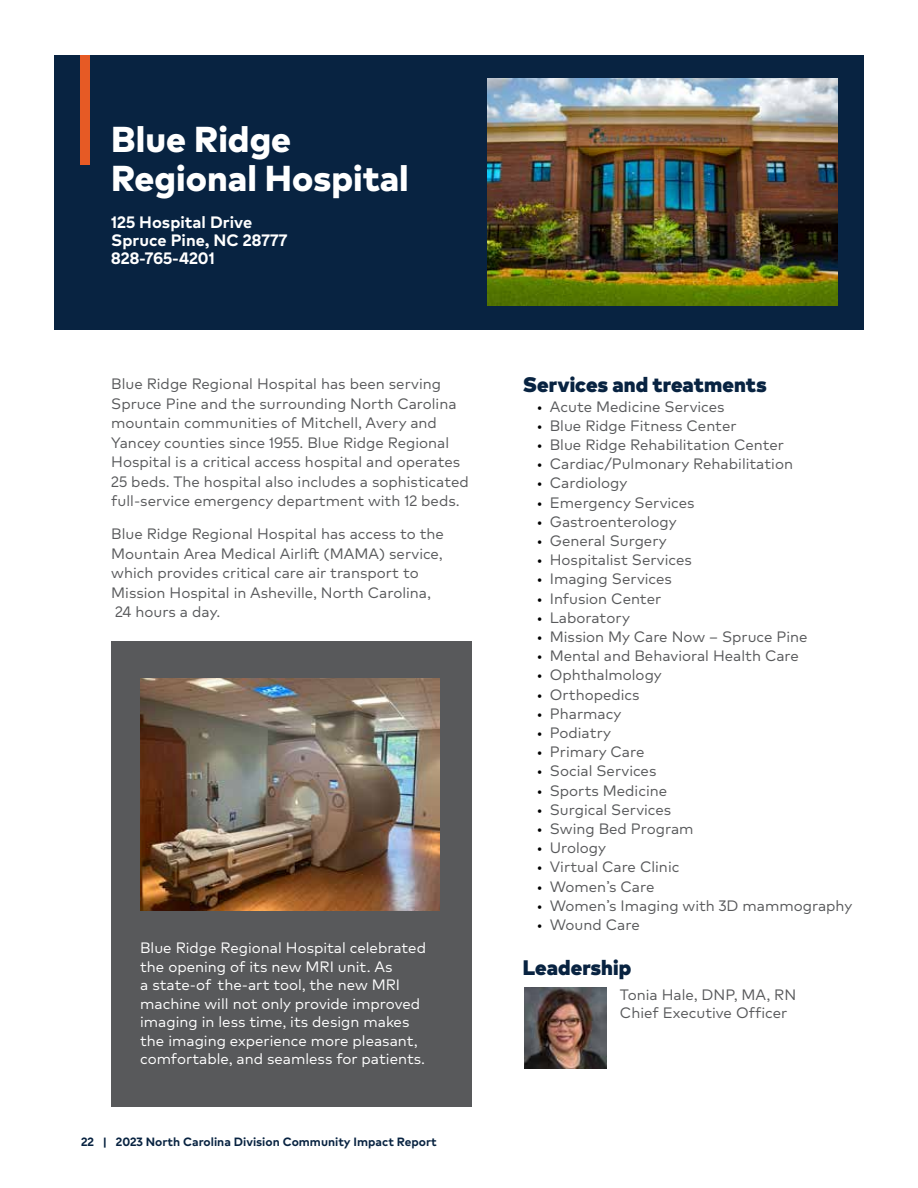
<style>
.page{position:relative;width:918px;height:1188px;background:#fff}
.page>*{position:absolute;margin:0;border:0;box-sizing:border-box;transform-origin:0 0}
.t1{font:800 36px/39px "Markfor HCA";color:#fff}
.t2{font:900 21px "Markfor HCA";color:#082341}
.t3{font:700 16.5px/18px "Markfor HCA";color:#fff}
.t4{font:15px/19.5px "Markfor HCA";color:#58595b}
.t5{font:15px/18.6px "Markfor HCA";color:#fff}
.t6{font:700 12px "Markfor HCA";color:#082341}
.s1{color:#000}
</style>
<div class="page">
<div style="left:111px;top:641px;width:361px;height:466px;background:#58595b"></div>
<div style="left:54px;top:55px;width:810px;height:274px;background:#082341"></div>
<img style="left:487px;top:79px;width:351px;height:227px">
<div style="left:80px;top:55px;width:10px;height:109px;background:#e65a25"></div>
<img style="left:140px;top:678px;width:300px;height:233px">
<img style="left:524px;top:988px;width:82px;height:81px">
<h3 class="t1" style="left:111px;top:118px;width:299px">Blue Ridge<br>Regional Hospital</h3>
<p class="t3" style="left:111px;top:212px;width:178px">125 Hospital Drive<br>Spruce Pine, NC 28777</p>
<p class="t3" style="left:111px;top:248px;width:105px">828-765-4201</p>
<p class="t4" style="left:111px;top:373px;width:359px">Blue Ridge Regional Hospital has been serving Spruce Pine and the surrounding North Carolina mountain communities of Mitchell, Avery and Yancey counties since 1955. Blue Ridge Regional Hospital is a critical access hospital and operates 25 beds. The hospital also includes a sophisticated full-service emergency department with 12 beds.</p>
<p class="t4" style="left:111px;top:523px;width:334px">Blue Ridge Regional Hospital has access to the Mountain Area Medical Airlift (MAMA) service, which provides critical care air transport to Mission Hospital in Asheville, North Carolina, 24 hours a day.</p>
<p class="t5" style="left:140px;top:938px;width:287px">Blue Ridge Regional Hospital celebrated the opening of its new MRI unit. As<br>a state-of the-art tool, the new MRI machine will not only provide improved imaging in less time, its design makes the imaging experience more pleasant, comfortable, and seamless for patients.</p>
<p class="t6" style="left:81px;top:1132px;width:357px">22 | 2023 North Carolina Division Community Impact Report</p>
<h4 class="t2" style="left:523px;top:369px;width:245px">Services and treatments</h4>
<p class="t4" style="left:536px;top:396px;width:190px"><span class="s1">•</span> Acute Medicine Services</p>
<p class="t4" style="left:536px;top:415px;width:202px"><span class="s1">•</span> Blue Ridge Fitness Center</p>
<p class="t4" style="left:536px;top:434px;width:249px"><span class="s1">•</span> Blue Ridge Rehabilitation Center</p>
<p class="t4" style="left:536px;top:453px;width:258px"><span class="s1">•</span> Cardiac/Pulmonary Rehabilitation</p>
<p class="t4" style="left:536px;top:473px;width:93px"><span class="s1">•</span> Cardiology</p>
<p class="t4" style="left:536px;top:492px;width:160px"><span class="s1">•</span> Emergency Services</p>
<p class="t4" style="left:536px;top:511px;width:142px"><span class="s1">•</span> Gastroenterology</p>
<p class="t4" style="left:536px;top:530px;width:132px"><span class="s1">•</span> General Surgery</p>
<p class="t4" style="left:536px;top:549px;width:157px"><span class="s1">•</span> Hospitalist Services</p>
<p class="t4" style="left:536px;top:569px;width:137px"><span class="s1">•</span> Imaging Services</p>
<p class="t4" style="left:536px;top:588px;width:127px"><span class="s1">•</span> Infusion Center</p>
<p class="t4" style="left:536px;top:607px;width:95px"><span class="s1">•</span> Laboratory</p>
<p class="t4" style="left:536px;top:626px;width:273px"><span class="s1">•</span> Mission My Care Now – Spruce Pine</p>
<p class="t4" style="left:536px;top:645px;width:264px"><span class="s1">•</span> Mental and Behavioral Health Care</p>
<p class="t4" style="left:536px;top:665px;width:127px"><span class="s1">•</span> Ophthalmology</p>
<p class="t4" style="left:536px;top:684px;width:105px"><span class="s1">•</span> Orthopedics</p>
<p class="t4" style="left:536px;top:703px;width:87px"><span class="s1">•</span> Pharmacy</p>
<p class="t4" style="left:536px;top:722px;width:76px"><span class="s1">•</span> Podiatry</p>
<p class="t4" style="left:536px;top:741px;width:110px"><span class="s1">•</span> Primary Care</p>
<p class="t4" style="left:536px;top:761px;width:122px"><span class="s1">•</span> Social Services</p>
<p class="t4" style="left:536px;top:780px;width:132px"><span class="s1">•</span> Sports Medicine</p>
<p class="t4" style="left:536px;top:799px;width:136px"><span class="s1">•</span> Surgical Services</p>
<p class="t4" style="left:536px;top:818px;width:159px"><span class="s1">•</span> Swing Bed Program</p>
<p class="t4" style="left:536px;top:837px;width:71px"><span class="s1">•</span> Urology</p>
<p class="t4" style="left:536px;top:857px;width:145px"><span class="s1">•</span> Virtual Care Clinic</p>
<p class="t4" style="left:536px;top:876px;width:120px"><span class="s1">•</span> Women’s Care</p>
<p class="t4" style="left:536px;top:895px;width:318px"><span class="s1">•</span> Women’s Imaging with 3D mammography</p>
<p class="t4" style="left:536px;top:914px;width:105px"><span class="s1">•</span> Wound Care</p>
<h4 class="t2" style="left:523px;top:951px;width:110px">Leadership</h4>
<p class="t4" style="left:620px;top:985px;width:178px;line-height:18px">Tonia Hale, DNP, MA, RN<br>Chief Executive Officer</p>
</div>
